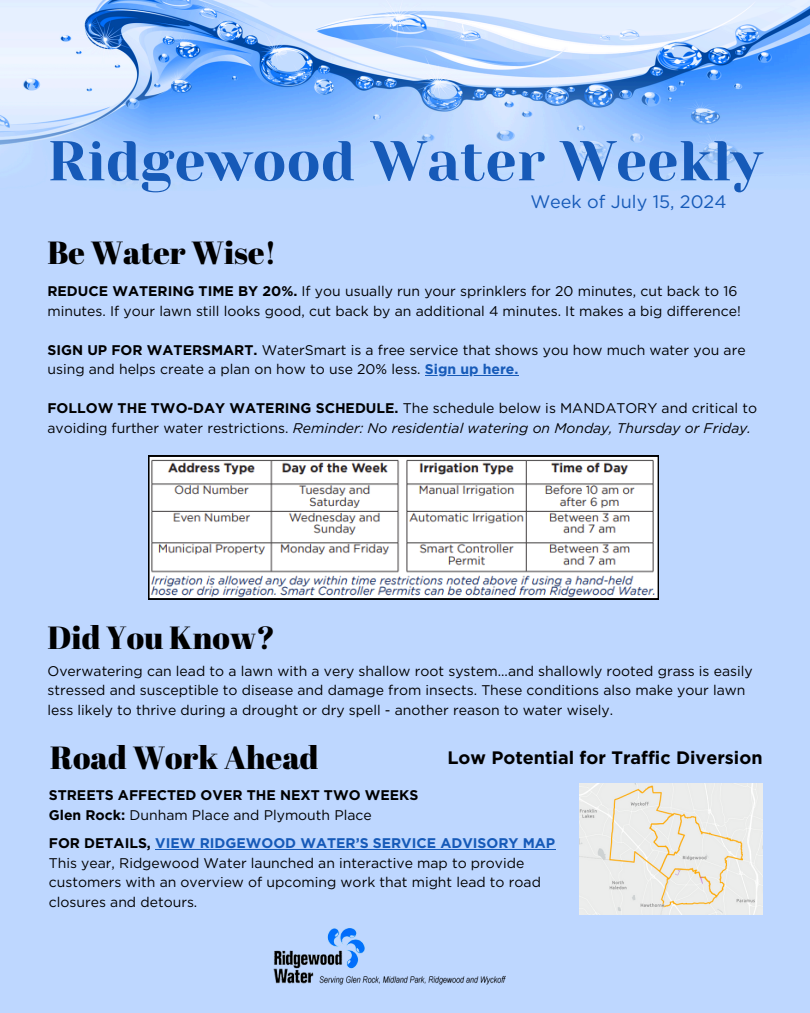
<style>
.page{position:relative;width:810px;height:1013px;background:#fff}
.page>*{position:absolute;margin:0;border:0;box-sizing:border-box;transform-origin:0 0}
.t1{font:56px "Yeseva One";color:#165ab8}
.t2{font:32px "Abril Fatface";color:#000}
.t3{font:700 18px "Gotham";color:#000}
.t4{font:18px "Gotham";color:#165ab8}
.t5{font:14px/19.5px "Gotham";color:#000}
.t6{font:700 14px "Gotham";color:#165ab8}
.t7{font:700 14px "Gotham";color:#000}
.s1{font-weight:700}
.s2{font-weight:700;color:#165ab8}
.s3{font-style:italic}
.s4{color:#000}
</style>
<div class="page">
<img style="left:0;top:0;width:810px;height:1012px">
<img style="left:265px;top:928px;width:280px;height:69px">
<img style="left:580px;top:783px;width:183px;height:131px">
<img style="left:148px;top:455px;width:511px;height:144px">
<hr style="left:155px;top:849px;width:400px;height:1px;background:#165ab8">
<hr style="left:425px;top:375px;width:94px;height:1px;background:#165ab8">
<p class="t1" style="left:47px;top:129px;width:717px">Ridgewood Water Weekly</p>
<p class="t4" style="left:530px;top:191px;width:198px">Week of July 15, 2024</p>
<p class="t2" style="left:47px;top:230px;width:231px">Be Water Wise!</p>
<p class="t5" style="left:47px;top:281px;width:695px"><span class="s1">REDUCE WATERING TIME BY 20%.</span> If you usually run your sprinklers for 20 minutes, cut back to 16 minutes. If your lawn still looks good, cut back by an additional 4 minutes. It makes a big difference!</p>
<p class="t5" style="left:47px;top:340px;width:700px"><span class="s1">SIGN UP FOR WATERSMART.</span> WaterSmart is a free service that shows you how much water you are using and helps create a plan on how to use 20% less. <span class="s2">Sign up here.</span></p>
<p class="t5" style="left:47px;top:398px;width:711px"><span class="s1">FOLLOW THE TWO-DAY WATERING SCHEDULE.</span> The schedule below is MANDATORY and critical to avoiding further water restrictions. <span class="s3">Reminder: No residential watering on Monday, Thursday or Friday.</span></p>
<p class="t2" style="left:47px;top:615px;width:229px">Did You Know?</p>
<p class="t5" style="left:47px;top:661px;width:707px">Overwatering can lead to a lawn with a very shallow root system...and shallowly rooted grass is easily stressed and susceptible to disease and damage from insects. These conditions also make your lawn less likely to thrive during a drought or dry spell - another reason to water wisely.</p>
<p class="t2" style="left:50px;top:735px;width:270px">Road Work Ahead</p>
<h2 class="t7" style="left:49px;top:786px;width:371px">STREETS AFFECTED OVER THE NEXT TWO WEEKS</h2>
<h3 class="t5" style="left:49px;top:805px;width:324px"><span class="s1">Glen Rock:</span> Dunham Place and Plymouth Place</h3>
<p class="t3" style="left:448px;top:746px;width:317px">Low Potential for Traffic Diversion</p>
<p class="t6" style="left:49px;top:834px;width:508px"><span class="s4">FOR DETAILS,</span> VIEW RIDGEWOOD WATER’S SERVICE ADVISORY MAP</p>
<h2 class="t5" style="left:49px;top:853px;width:494px">This year, Ridgewood Water launched an interactive map to provide customers with an overview of upcoming work that might lead to road closures and detours.</h2>
</div>
